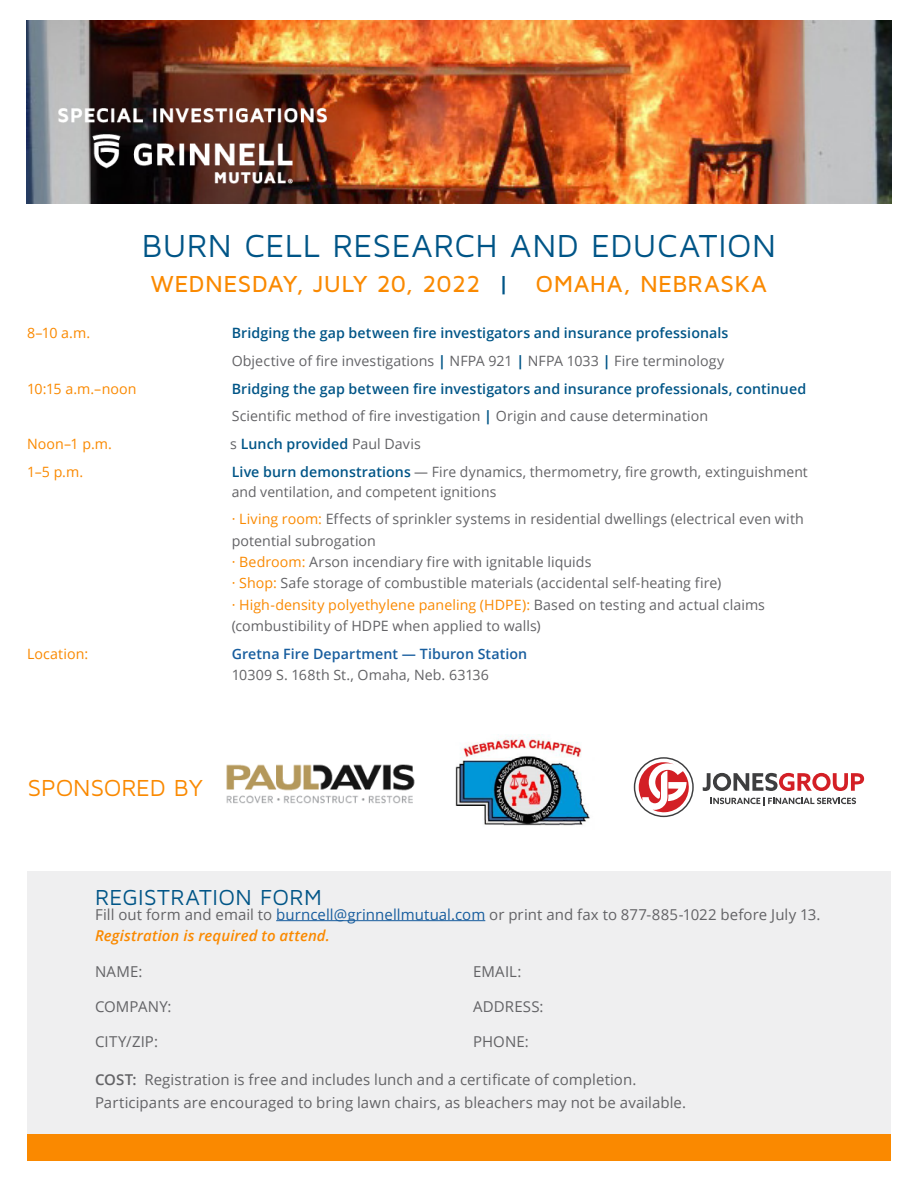
<style>
.page{position:relative;width:918px;height:1188px;background:#fff}
.page>*{position:absolute;margin:0;border:0;box-sizing:border-box;transform-origin:0 0}
.t1{font:33px "Maven Pro";letter-spacing:.015em;color:#005587}
.t2{font:500 24px "Maven Pro";letter-spacing:.015em;color:#fa8900}
.t3{font:24px "Maven Pro";letter-spacing:-.005em;color:#fa8900}
.t4{font:22.5px "Maven Pro";letter-spacing:.015em;color:#005587}
.t5{font:15px "Open Sans";letter-spacing:.005em;color:#636366}
.t6{font:italic 600 15px "Open Sans";letter-spacing:.005em;color:#fa8900}
.t7{font:14.25px/21.3px "Open Sans";letter-spacing:.005em;color:#636366}
.t8{font:600 14.25px "Open Sans";letter-spacing:.005em;color:#005587}
.t9{font:600 14.25px/21.3px "Open Sans";letter-spacing:.005em;color:#175d9e}
.t10{font:14.25px "Open Sans";letter-spacing:.005em;color:#fa8900}
.s1{color:#005587}
.s2{font-weight:700;color:#005587}
.s3{font-weight:400;color:#636366}
.s4{font-weight:600;color:#005587}
.s5{color:#fa8900}
.s6{color:#175d9e}
.s7{font-weight:600}
</style>
<div class="page">
<div style="left:28px;top:871px;width:863px;height:277px;background:#efeff0"></div>
<hr style="left:276px;top:920px;width:209px;height:1px;background:#175d9e">
<div style="left:27px;top:1134px;width:864px;height:27px;background:#fa8900"></div>
<img style="left:27px;top:21px;width:864px;height:182px">
<img style="left:59px;top:108px;width:267px;height:76px">
<img style="left:226px;top:764px;width:189px;height:39px">
<img style="left:455px;top:734px;width:135px;height:92px">
<svg style="left:703px;top:773px;width:161px;height:18px"></svg>
<svg style="left:711px;top:797px;width:145px;height:9px"></svg>
<svg style="left:634px;top:757px;width:60px;height:60px"></svg>
<p class="t1" style="left:142px;top:226px;width:636px">BURN CELL RESEARCH AND EDUCATION</p>
<p class="t2" style="left:151px;top:269px;width:618px">WEDNESDAY, JULY 20, 2022 <span class="s1">|</span> OMAHA, NEBRASKA</p>
<p class="t10" style="left:27px;top:323px;width:65px">8–10 a.m.</p>
<p class="t8" style="left:232px;top:323px;width:498px">Bridging the gap between fire investigators and insurance professionals</p>
<p class="t7" style="left:232px;top:350px;width:494px">Objective of fire investigations <span class="s2">|</span> NFPA 921 <span class="s2">|</span> NFPA 1033 <span class="s2">|</span> Fire terminology</p>
<p class="t10" style="left:27px;top:379px;width:111px">10:15 a.m.–noon</p>
<p class="t8" style="left:232px;top:379px;width:576px">Bridging the gap between fire investigators and insurance professionals, continued</p>
<p class="t7" style="left:232px;top:405px;width:478px">Scientific method of fire investigation <span class="s2">|</span> Origin and cause determination</p>
<p class="t10" style="left:27px;top:434px;width:87px">Noon–1 p.m.</p>
<p class="t8" style="left:230px;top:434px;width:192px"><span class="s3">s</span> Lunch provided <span class="s3">Paul Davis</span></p>
<p class="t10" style="left:27px;top:462px;width:58px">1–5 p.m.</p>
<p class="t7" style="left:232px;top:461px;width:578px;line-height:20px"><span class="s4">Live burn demonstrations</span> — Fire dynamics, thermometry, fire growth, extinguishment and ventilation, and competent ignitions</p>
<p class="t7" style="left:232px;top:508px;width:574px"><span class="s5">· Living room:</span> Effects of sprinkler systems in residential dwellings (electrical even with potential subrogation<br><span class="s5">· Bedroom:</span> Arson incendiary fire with ignitable liquids<br><span class="s5">· Shop:</span> Safe storage of combustible materials (accidental self-heating fire)<br><span class="s5">· High-density polyethylene paneling (HDPE):</span> Based on testing and actual claims (combustibility of HDPE when applied to walls)</p>
<p class="t10" style="left:27px;top:644px;width:63px">Location:</p>
<p class="t9" style="left:232px;top:643px;width:297px">Gretna Fire Department — Tiburon Station<br><span class="s3">10309 S. 168th St., Omaha, Neb. 63136</span></p>
<p class="t3" style="left:28px;top:773px;width:177px">SPONSORED BY</p>
<p class="t4" style="left:95px;top:883px;width:229px">REGISTRATION FORM</p>
<p class="t5" style="left:95px;top:904px;width:727px">Fill out form and email to <span class="s6">burncell@grinnellmutual.com</span> or print and fax to 877-885-1022 before July 13.</p>
<p class="t6" style="left:95px;top:926px;width:236px">Registration is required to attend.</p>
<p class="t5" style="left:95px;top:961px;width:49px">NAME:</p>
<p class="t5" style="left:473px;top:961px;width:50px">EMAIL:</p>
<p class="t5" style="left:95px;top:996px;width:78px">COMPANY:</p>
<p class="t5" style="left:473px;top:996px;width:72px">ADDRESS:</p>
<p class="t5" style="left:95px;top:1031px;width:65px">CITY/ZIP:</p>
<p class="t5" style="left:473px;top:1031px;width:57px">PHONE:</p>
<p class="t5" style="left:95px;top:1070px;width:543px"><span class="s7">COST:</span> Registration is free and includes lunch and a certificate of completion.</p>
<p class="t5" style="left:95px;top:1092px;width:593px">Participants are encouraged to bring lawn chairs, as bleachers may not be available.</p>
</div>
